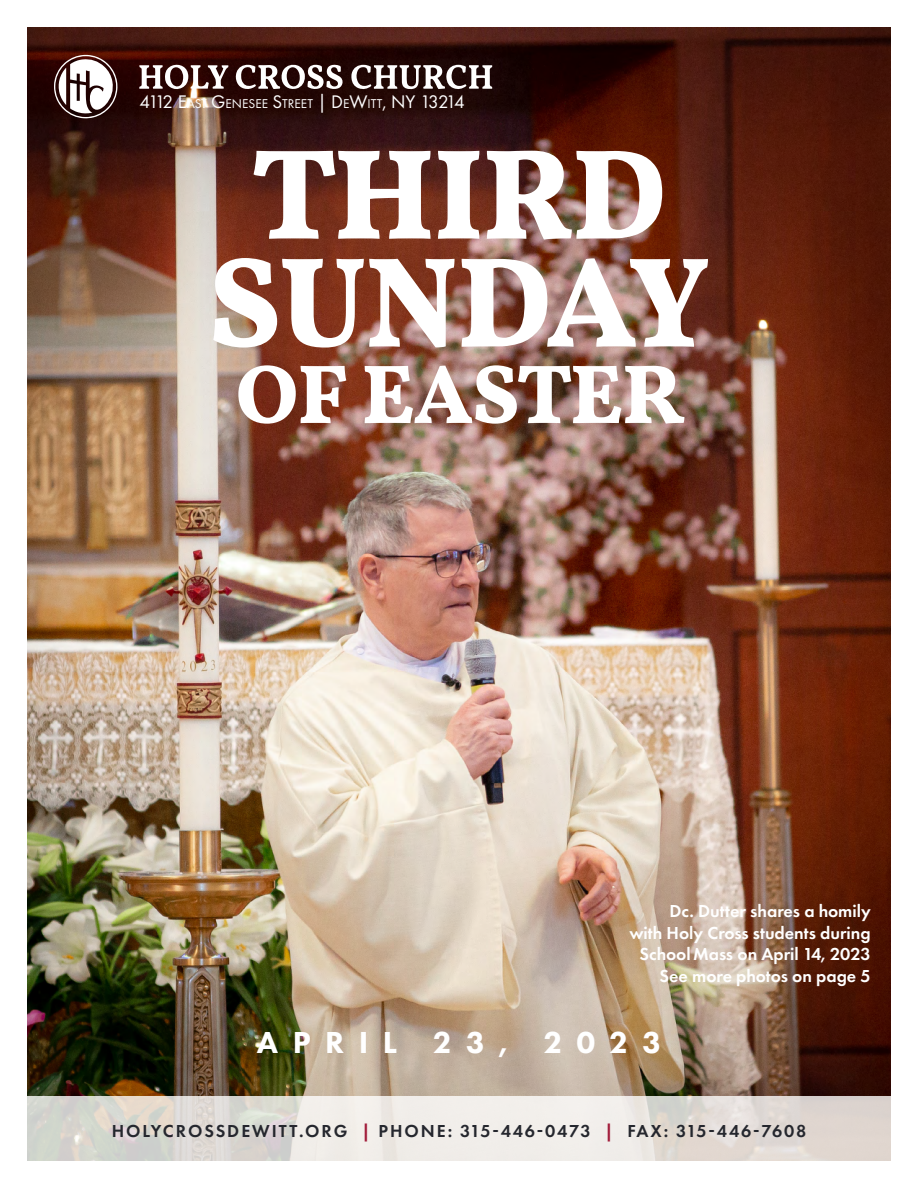
<style>
.page{position:relative;width:918px;height:1188px;background:#fff}
.page>*{position:absolute;margin:0;border:0;box-sizing:border-box;transform-origin:0 0}
.t1{font:800 129px/108px "Vollkorn";letter-spacing:-.015em;color:#fff;text-align:center}
.t2{font:800 84px "Vollkorn";letter-spacing:-.015em;color:#fff}
.t3{font:800 31.5px "Futura PT";letter-spacing:.455em;color:#fff}
.t4{font:18.9px "Futura PT";letter-spacing:-.13em;color:#fff}
.t5{font:600 18px/21.6px "Futura PT";color:#fff;text-align:right}
.t6{font:600 18px "Futura PT";letter-spacing:.11em;color:#25272e}
.s1{font-size:13.2px}
.s2{color:#a21c3a}
</style>
<div class="page">
<img style="left:27px;top:27px;width:864px;height:1069px">
<svg style="left:54px;top:55px;width:64px;height:63px"></svg>
<svg style="left:235px;top:64px;width:108px;height:27px"></svg>
<svg style="left:351px;top:65px;width:141px;height:25px"></svg>
<svg style="left:139px;top:63px;width:90px;height:27px"></svg>
<svg style="left:27px;top:1096px;width:864px;height:65px"></svg>
<p class="t4" style="left:139px;top:91px;width:327px">4112 E<span class="s1">AST</span> G<span class="s1">ENESEE</span> S<span class="s1">TREET</span> | D<span class="s1">E</span>W<span class="s1">ITT</span>, NY 13214</p>
<h1 class="t1" style="left:208px;top:133px;width:503px">THIRD<br>SUNDAY</h1>
<h2 class="t2" style="left:235px;top:331px;width:448px">OF EASTER</h2>
<p class="t5" style="left:629px;top:900px;width:243px">Dc. Dutter shares a homily<br>with Holy Cross students during<br>School Mass on April 14, 2023<br>See more photos on page 5</p>
<h3 class="t3" style="left:257px;top:1023px;width:406px">APRIL 23, 2023</h3>
<p class="t6" style="left:112px;top:1119px;width:696px">HOLYCROSSDEWITT.ORG <span class="s2">|</span> PHONE: 315-446-0473 <span class="s2">|</span> FAX: 315-446-7608</p>
</div>
